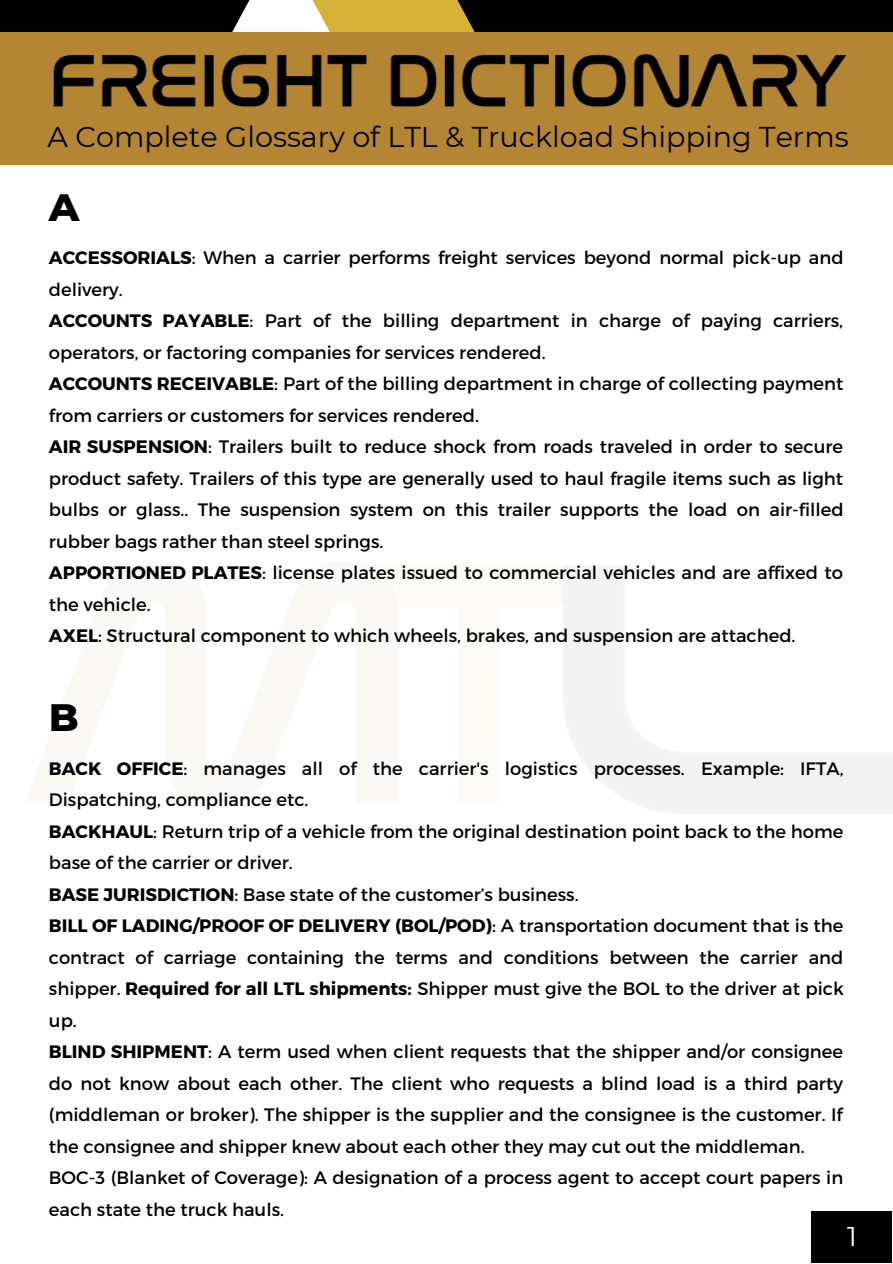
<style>
.page{position:relative;width:893px;height:1264px;background:#fff}
.page>*{position:absolute;margin:0;border:0;box-sizing:border-box;transform-origin:0 0}
.t1{font:800 39px "Montserrat";color:#000}
.t2{font:28.65px "Montserrat";color:#000}
.t3{font:27.15px "Montserrat";color:#fff}
.t4{font:18px/31.5px "Montserrat";color:#000}
.s1{font-weight:700}
</style>
<div class="page">
<svg style="left:0;top:0;width:892px;height:32px;background:#39331f"></svg>
<div style="left:0;top:32px;width:892px;height:133px;background:#b48533"></div>
<img style="left:53px;top:54px;width:794px;height:54px">
<div style="left:811px;top:1210px;width:81px;height:52px;background:#000"></div>
<h2 class="t2" style="left:48px;top:119px;width:802px">A Complete Glossary of LTL &amp; Truckload Shipping Terms</h2>
<h1 class="t1" style="left:49px;top:183px;width:32px">A</h1>
<p class="t4" style="left:49px;top:241px;width:796px"><span class="s1">ACCESSORIALS</span>: When a carrier performs freight services beyond normal pick-up and delivery.<br><span class="s1">ACCOUNTS PAYABLE</span>: Part of the billing department in charge of paying carriers, operators, or factoring companies for services rendered.<br><span class="s1">ACCOUNTS RECEIVABLE</span>: Part of the billing department in charge of collecting payment from carriers or customers for services rendered.<br><span class="s1">AIR SUSPENSION</span>: Trailers built to reduce shock from roads traveled in order to secure product safety. Trailers of this type are generally used to haul fragile items such as light bulbs or glass.. The suspension system on this trailer supports the load on air-filled rubber bags rather than steel springs.<br><span class="s1">APPORTIONED PLATES</span>: license plates issued to commercial vehicles and are affixed to the vehicle.<br><span class="s1">AXEL</span>: Structural component to which wheels, brakes, and suspension are attached.</p>
<h1 class="t1" style="left:49px;top:693px;width:31px">B</h1>
<p class="t4" style="left:49px;top:752px;width:796px"><span class="s1">BACK OFFICE</span>: manages all of the carrier's logistics processes. Example: IFTA, Dispatching, compliance etc.<br><span class="s1">BACKHAUL</span>: Return trip of a vehicle from the original destination point back to the home base of the carrier or driver.<br><span class="s1">BASE JURISDICTION</span>: Base state of the customer’s business.<br><span class="s1">BILL OF LADING/PROOF OF DELIVERY (BOL/POD)</span>: A transportation document that is the contract of carriage containing the terms and conditions between the carrier and shipper. <span class="s1">Required for all LTL shipments:</span> Shipper must give the BOL to the driver at pick up.<br><span class="s1">BLIND SHIPMENT</span>: A term used when client requests that the shipper and/or consignee do not know about each other. The client who requests a blind load is a third party (middleman or broker). The shipper is the supplier and the consignee is the customer. If the consignee and shipper knew about each other they may cut out the middleman.<br>BOC-3 (Blanket of Coverage): A designation of a process agent to accept court papers in each state the truck hauls.</p>
<h3 class="t3" style="left:847px;top:1219px;width:11px">1</h3>
</div>
